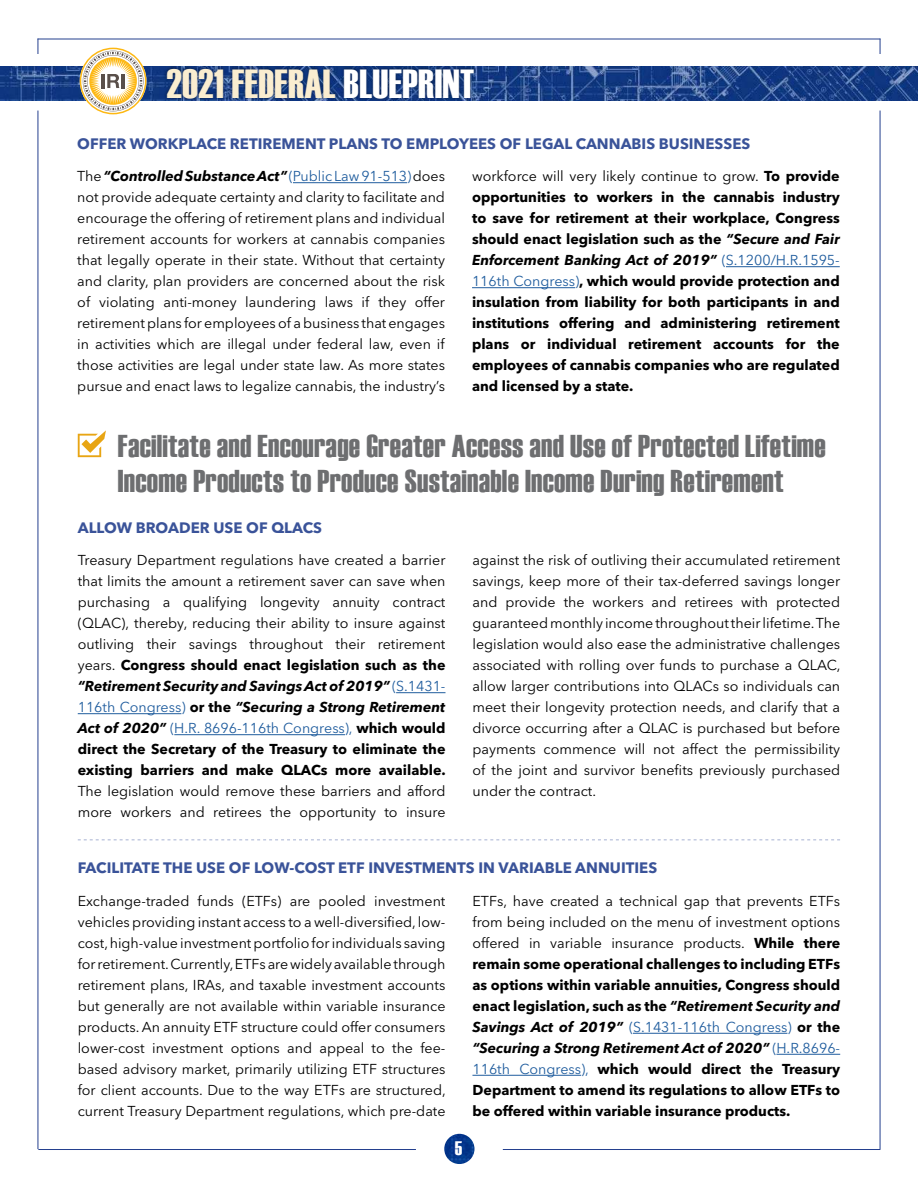
<style>
.page{position:relative;width:918px;height:1188px;background:#fff}
.page>*{position:absolute;margin:0;border:0;box-sizing:border-box;transform-origin:0 0}
.t1{font:40.5px "Haettenschweiler";letter-spacing:.01em;color:#faedd0}
.t2{font:31.5px/34.5px "Haettenschweiler";letter-spacing:.01em;color:#6d6e70}
.t3{font:19.5px "Haettenschweiler";color:#fff}
.t4{font:700 15px "Avenir Next LT Pro";color:#3a5399}
.t5{font:14.25px/21px "Avenir Next LT Pro";color:#000;text-align:justify}
.t6{font:700 14.25px/21px "Avenir Next LT Pro";color:#000;text-align:justify}
.s1{color:#fff}
.s2{font-weight:700;font-style:italic}
.s3{color:#205d9e}
.s4{font-weight:400}
.s5{font-style:italic}
.s6{font-weight:400;color:#205d9e}
.s7{font-weight:700}
</style>
<div class="page">
<img style="left:0;top:66px;width:918px;height:34px">
<img style="left:444px;top:1134px;width:31px;height:30px;border-radius:15px">
<svg style="left:80px;top:48px;width:66px;height:66px"></svg>
<hr style="left:121px;top:74px;width:3px;height:14px;background:#594f4a">
<div style="left:164px;top:65px;width:313px;height:37px;background:#000;opacity:.43"></div>
<hr style="left:38px;top:39px;width:842px;height:1px;background:#24408e">
<svg style="left:38px;top:39px;width:1px;height:15px"></svg>
<hr style="left:38px;top:111px;width:1px;height:1038px;background:#24408e">
<svg style="left:880px;top:39px;width:1px;height:15px"></svg>
<hr style="left:880px;top:111px;width:1px;height:1038px;background:#24408e">
<hr style="left:503px;top:1149px;width:377px;height:1px;background:#24408e">
<hr style="left:38px;top:1149px;width:378px;height:1px;background:#24408e">
<hr style="left:396px;top:692px;width:50px;height:1px;background:#205d9e">
<hr style="left:78px;top:713px;width:103px;height:1px;background:#205d9e">
<hr style="left:174px;top:734px;width:171px;height:1px;background:#205d9e">
<svg style="left:78px;top:430px;width:28px;height:27px"></svg>
<svg style="left:78px;top:839px;width:762px;height:1px"></svg>
<hr style="left:633px;top:1033px;width:154px;height:1px;background:#205d9e">
<hr style="left:776px;top:1054px;width:64px;height:1px;background:#205d9e">
<hr style="left:472px;top:1075px;width:109px;height:1px;background:#205d9e">
<hr style="left:293px;top:182px;width:114px;height:1px;background:#205d9e">
<hr style="left:726px;top:266px;width:114px;height:1px;background:#205d9e">
<hr style="left:472px;top:287px;width:103px;height:1px;background:#205d9e">
<h1 class="t1" style="left:167px;top:69px;width:309px">2021 FEDERAL <span class="s1">BLUEPRINT</span></h1>
<p class="t4" style="left:77px;top:137px;width:675px">OFFER WORKPLACE RETIREMENT PLANS TO EMPLOYEES OF LEGAL CANNABIS BUSINESSES</p>
<p class="t5" style="left:77px;top:167px;width:369px">The <span class="s2">“Controlled Substance Act”</span> <span class="s3">(Public Law 91-513)</span> does not provide adequate certainty and clarity to facilitate and encourage the offering of retirement plans and individual retirement accounts for workers at cannabis companies that legally operate in their state. Without that certainty and clarity, plan providers are concerned about the risk of violating anti-money laundering laws if they offer retirement plans for employees of a business that engages in activities which are illegal under federal law, even if those activities are legal under state law. As more states pursue and enact laws to legalize cannabis, the industry’s</p>
<p class="t6" style="left:472px;top:167px;width:369px"><span class="s4">workforce will very likely continue to grow.</span> To provide opportunities to workers in the cannabis industry to save for retirement at their workplace, Congress should enact legislation such as the <span class="s5">“Secure and Fair Enforcement Banking Act of 2019”</span> <span class="s6">(S.1200/H.R.1595- 116th Congress)</span>, which would provide protection and insulation from liability for both participants in and institutions offering and administering retirement plans or individual retirement accounts for the employees of cannabis companies who are regulated and licensed by a state.</p>
<h2 class="t2" style="left:118px;top:431px;width:709px">Facilitate and Encourage Greater Access and Use of Protected Lifetime<br>Income Products to Produce Sustainable Income During Retirement</h2>
<p class="t4" style="left:78px;top:521px;width:246px">ALLOW BROADER USE OF QLACS</p>
<p class="t5" style="left:78px;top:551px;width:370px">Treasury Department regulations have created a barrier that limits the amount a retirement saver can save when purchasing a qualifying longevity annuity contract (QLAC), thereby, reducing their ability to insure against outliving their savings throughout their retirement years. <span class="s7">Congress should enact legislation such as the </span><span class="s2">“Retirement Security and Savings Act of 2019”</span> <span class="s3">(S.1431- 116th Congress)</span> <span class="s7">or the</span> <span class="s2">“Securing a Strong Retirement Act of 2020”</span> <span class="s3">(H.R. 8696-116th Congress),</span> <span class="s7">which would direct the Secretary of the Treasury to eliminate the existing barriers and make QLACs more available.</span></p>
<p class="t5" style="left:78px;top:782px;width:369px">The legislation would remove these barriers and afford more workers and retirees the opportunity to insure</p>
<p class="t5" style="left:472px;top:551px;width:370px">against the risk of outliving their accumulated retirement savings, keep more of their tax-deferred savings longer and provide the workers and retirees with protected guaranteed monthly income throughout their lifetime. The legislation would also ease the administrative challenges associated with rolling over funds to purchase a QLAC, allow larger contributions into QLACs so individuals can meet their longevity protection needs, and clarify that a divorce occurring after a QLAC is purchased but before payments commence will not affect the permissibility of the joint and survivor benefits previously purchased under the contract.</p>
<p class="t4" style="left:78px;top:862px;width:581px">FACILITATE THE USE OF LOW-COST ETF INVESTMENTS IN VARIABLE ANNUITIES</p>
<p class="t5" style="left:78px;top:891px;width:370px">Exchange-traded funds (ETFs) are pooled investment vehicles providing instant access to a well-diversified, low&shy;cost, high-value investment portfolio for individuals saving for retirement. Currently, ETFs are widely available through retirement plans, IRAs, and taxable investment accounts but generally are not available within variable insurance products. An annuity ETF structure could offer consumers lower-cost investment options and appeal to the fee&shy;based advisory market, primarily utilizing ETF structures for client accounts. Due to the way ETFs are structured, current Treasury Department regulations, which pre-date</p>
<p class="t6" style="left:472px;top:892px;width:369px"><span class="s4">ETFs, have created a technical gap that prevents ETFs from being included on the menu of investment options offered in variable insurance products.</span> While there remain some operational challenges to including ETFs as options within variable annuities, Congress should enact legislation, such as the <span class="s5">“Retirement Security and Savings Act of 2019”</span> <span class="s6">(S.1431-116th Congress)</span> or the <span class="s5">“Securing a Strong Retirement Act of 2020”</span> <span class="s6">(H.R.8696- 116th Congress),</span> which would direct the Treasury Department to amend its regulations to allow ETFs to be offered within variable insurance products.</p>
<h3 class="t3" style="left:455px;top:1142px;width:9px">5</h3>
</div>
